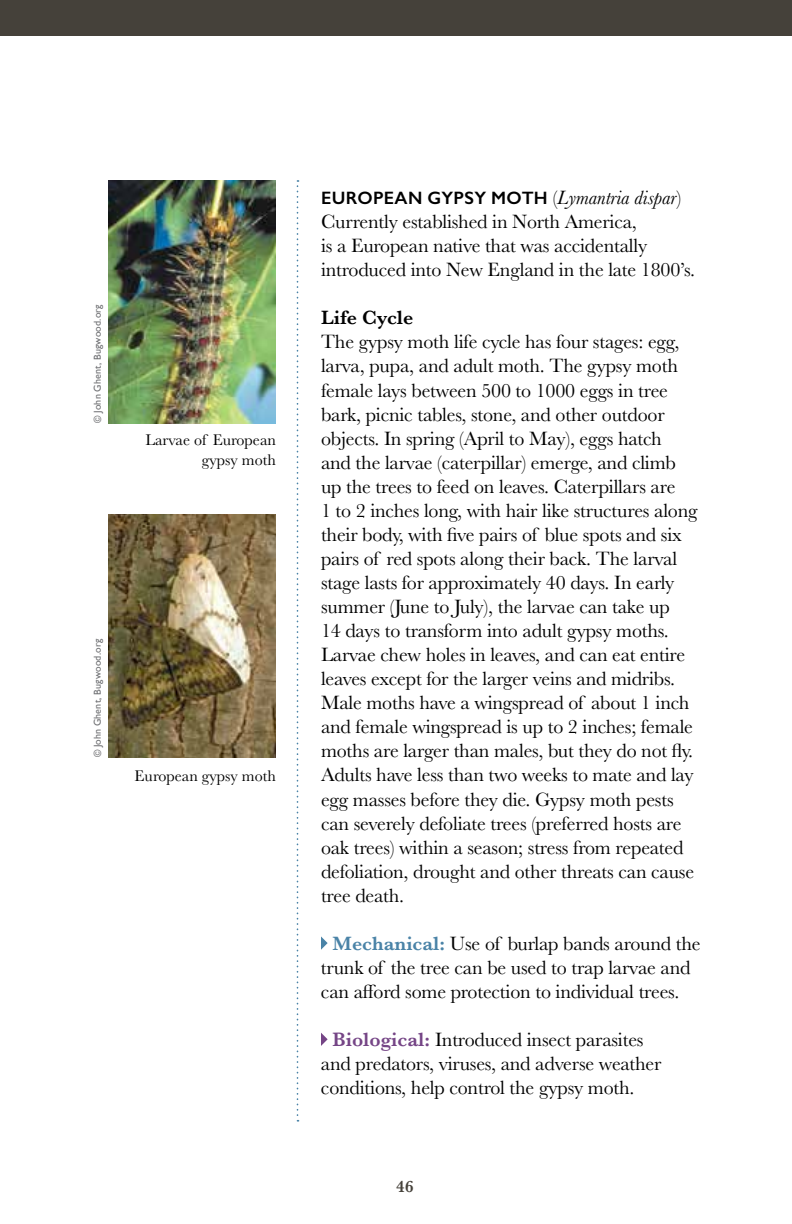
<style>
.page{position:relative;width:792px;height:1224px;background:#fff}
.page>*{position:absolute;margin:0;border:0;box-sizing:border-box;transform-origin:0 0}
.t1{font:20px/24px "Baskerville";letter-spacing:-.01em;color:#000}
.t2{font:600 20px "Baskerville";color:#000}
.t3{font:600 18px "Gill Sans";letter-spacing:.02em;color:#000}
.t4{font:600 17px "Baskerville";color:#45413a}
.t5{font:16px/20px "Baskerville";color:#000;text-align:right}
.t6{font:10px "Gill Sans";letter-spacing:.015em;color:#6d6e71}
.s1{font-family:"Baskerville";font-weight:400;font-size:20px}
.s2{font-family:"Baskerville";font-weight:400;font-style:italic;font-size:20px}
.s3{font-weight:600;color:#4a83a7}
.s4{font-weight:600;color:#754586}
</style>
<div class="page">
<svg style="left:297px;top:180px;width:2px;height:942px"></svg>
<div style="left:0;top:0;width:792px;height:36px;background:#45413a"></div>
<img style="left:108px;top:180px;width:168px;height:243px">
<img style="left:108px;top:514px;width:168px;height:244px">
<svg style="left:321px;top:936px;width:7px;height:14px"></svg>
<svg style="left:321px;top:1033px;width:7px;height:13px"></svg>
<p class="t6" style="left:92px;top:423px;width:120px;rotate:-90deg">© John Ghent, Bugwood.org</p>
<p class="t5" style="left:145px;top:430px;width:132px">Larvae of European gypsy moth</p>
<p class="t6" style="left:92px;top:757px;width:120px;rotate:-90deg">© John Ghent, Bugwood.org</p>
<p class="t5" style="left:135px;top:766px;width:143px">European gypsy moth</p>
<p class="t3" style="left:321px;top:187px;width:362px">EUROPEAN GYPSY MOTH <span class="s1">(</span><span class="s2">Lymantria dispar</span><span class="s1">)</span></p>
<p class="t1" style="left:321px;top:210px;width:376px">Currently established in North America,<br>is a European native that was accidentally introduced into New England in the late 1800’s.</p>
<p class="t2" style="left:321px;top:304px;width:94px">Life Cycle</p>
<p class="t1" style="left:321px;top:330px;width:378px">The gypsy moth life cycle has four stages: egg, larva, pupa, and adult moth. The gypsy moth female lays between 500 to 1000 eggs in tree bark, picnic tables, stone, and other outdoor objects. In spring (April to May), eggs hatch<br>and the larvae (caterpillar) emerge, and climb up the trees to feed on leaves. Caterpillars are<br>1 to 2 inches long, with hair like structures along their body, with five pairs of blue spots and six pairs of red spots along their back. The larval stage lasts for approximately 40 days. In early summer (June to July), the larvae can take up<br>14 days to transform into adult gypsy moths.<br>Larvae chew holes in leaves, and can eat entire leaves except for the larger veins and midribs.<br>Male moths have a wingspread of about 1 inch and female wingspread is up to 2 inches; female moths are larger than males, but they do not fly.<br>Adults have less than two weeks to mate and lay egg masses before they die. Gypsy moth pests can severely defoliate trees (preferred hosts are oak trees) within a season; stress from repeated defoliation, drought and other threats can cause tree death.</p>
<p class="t1" style="left:321px;top:932px;width:381px;text-indent:12px"><span class="s3">Mechanical:</span> Use of burlap bands around the trunk of the tree can be used to trap larvae and can afford some protection to individual trees.</p>
<p class="t1" style="left:321px;top:1028px;width:342px;text-indent:12px"><span class="s4">Biological:</span> Introduced insect parasites and predators, viruses, and adverse weather conditions, help control the gypsy moth.</p>
<p class="t4" style="left:396px;top:1175px;width:19px">46</p>
</div>
